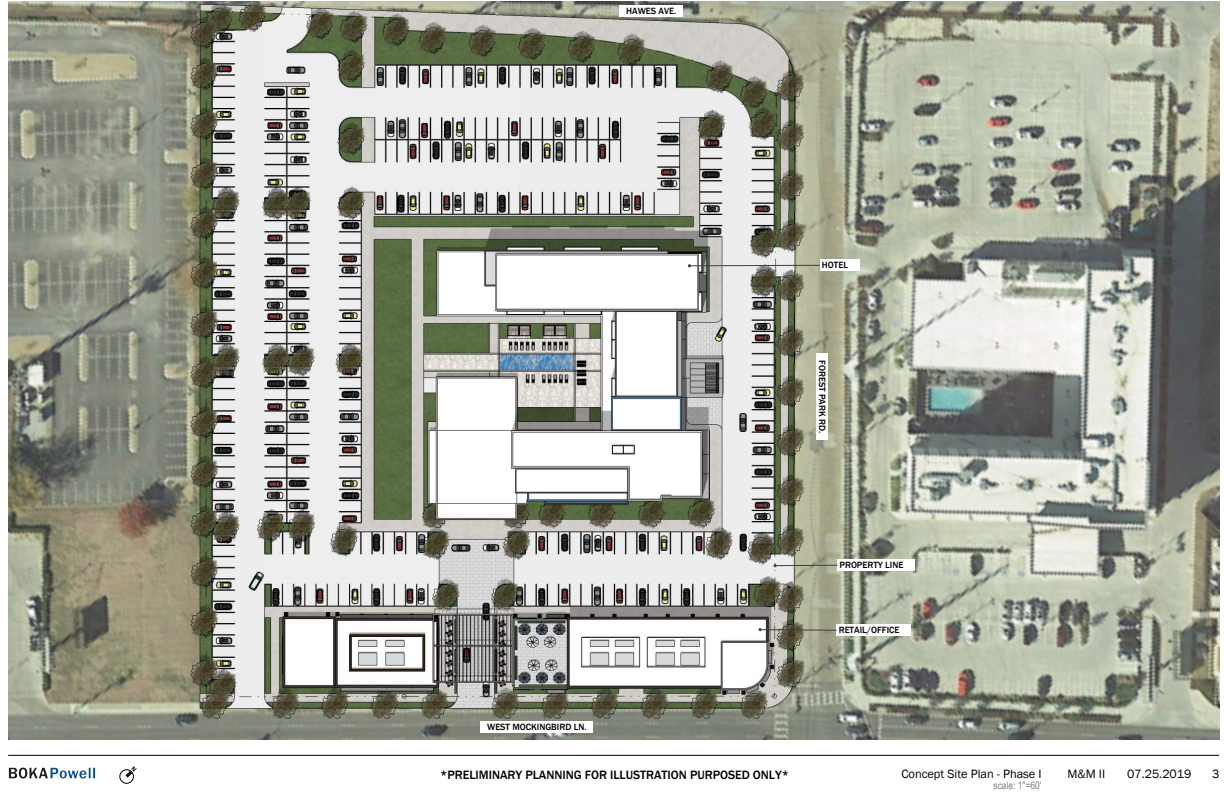
<style>
.page{position:relative;width:1224px;height:792px;background:#fff}
.page>*{position:absolute;margin:0;border:0;box-sizing:border-box;transform-origin:0 0}
.t1{font:500 12.4px "Franklin Gothic";letter-spacing:-.005em;color:#000}
.t2{font:12.4px "Franklin Gothic";letter-spacing:-.005em;color:#000}
.t3{font:10.3px "Arial Narrow";color:#7f7f7f}
.t4{font:500 9.3px "Franklin Gothic";letter-spacing:-.005em;color:#000}
</style>
<div class="page">
<img style="left:8px;top:767px;width:88px;height:12px">
<svg style="left:8px;top:755px;width:1212px;height:1px"></svg>
<img style="left:8px;top:1px;width:1211px;height:738px">
<div style="left:120px;top:769px;width:14px;height:15px;border:1px solid #000;border-radius:50%"></div>
<div style="left:480px;top:721px;width:113px;height:11px;background:#fff"></div>
<div style="left:816px;top:354px;width:12px;height:86px;background:#fff"></div>
<div style="left:619px;top:5px;width:64px;height:11px;background:#fff"></div>
<div style="left:837px;top:559px;width:78px;height:12px;background:#fff"></div>
<svg style="left:774px;top:564px;width:64px;height:3px"></svg>
<div style="left:820px;top:259px;width:39px;height:12px;background:#fff"></div>
<svg style="left:688px;top:264px;width:132px;height:3px"></svg>
<div style="left:837px;top:624px;width:74px;height:12px;background:#fff"></div>
<svg style="left:759px;top:628px;width:78px;height:3px"></svg>
<svg style="left:122px;top:769px;width:12px;height:12px"></svg>
<p class="t4" style="left:626px;top:5px;width:52px">HAWES AVE.</p>
<p class="t4" style="left:487px;top:721px;width:101px">WEST MOCKINGBIRD LN.</p>
<p class="t4" style="left:822px;top:259px;width:28px">HOTEL</p>
<p class="t4" style="left:828px;top:360px;width:75px;rotate:90deg">FOREST PARK RD.</p>
<p class="t4" style="left:840px;top:559px;width:65px">PROPERTY LINE</p>
<p class="t4" style="left:839px;top:624px;width:62px">RETAIL/OFFICE</p>
<h1 class="t1" style="left:440px;top:767px;width:350px">*PRELIMINARY PLANNING FOR ILLUSTRATION PURPOSED ONLY*</h1>
<h1 class="t2" style="left:1068px;top:766px;width:39px">M&amp;M II</h1>
<h1 class="t2" style="left:1127px;top:766px;width:66px">07.25.2019</h1>
<h1 class="t2" style="left:1212px;top:766px;width:9px">3</h1>
<p class="t3" style="left:994px;top:778px;width:50px">scale: 1"=60'</p>
<h1 class="t2" style="left:901px;top:766px;width:142px">Concept Site Plan - Phase I</h1>
</div>
